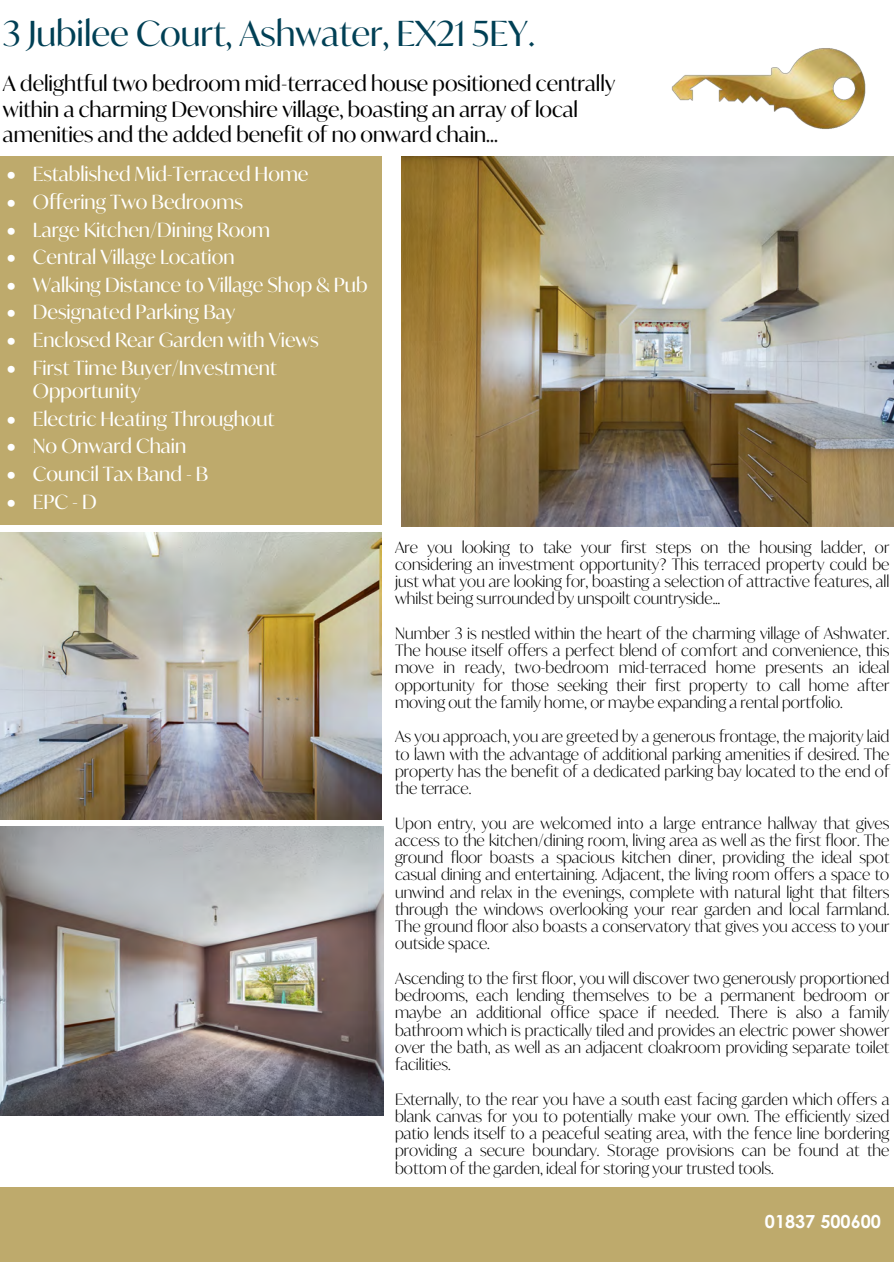
<style>
.page{position:relative;width:894px;height:1264px;background:#fff}
.page>*{position:absolute;margin:0;border:0;box-sizing:border-box;transform-origin:0 0}
.t1{font:34.5px "Ivy Mode";color:#004055}
.t2{font:21px/25.2px "Ivy Mode";color:#000}
.t3{font:19.5px/23.4px "Ivy Mode";color:#fff}
.t4{font:700 18px "Century Gothic";color:#fff}
.t5{font:300 15.6px/17.2px "Ivy Mode";color:#000;text-align:justify}
</style>
<div class="page">
<img style="left:401px;top:156px;width:492px;height:370px">
<img style="left:0;top:532px;width:381px;height:287px">
<img style="left:0;top:826px;width:383px;height:289px">
<div style="left:0;top:1187px;width:893px;height:74px;background:#beaa6c"></div>
<div style="left:0;top:156px;width:381px;height:368px;background:#beaa6c"></div>
<img style="left:671px;top:48px;width:195px;height:81px">
<p class="t1" style="left:3px;top:10px;width:533px">3 Jubilee Court, Ashwater, EX21 5EY.</p>
<p class="t2" style="left:3px;top:71px;width:613px">A delightful two bedroom mid-terraced house positioned centrally within a charming Devonshire village, boasting an array of local amenities and the added benefit of no onward chain...</p>
<p class="t3" style="left:7px;top:162px;width:303px">• Established Mid-Terraced Home</p>
<p class="t3" style="left:7px;top:190px;width:237px">• Offering Two Bedrooms</p>
<p class="t3" style="left:7px;top:217px;width:265px">• Large Kitchen/Dining Room</p>
<p class="t3" style="left:7px;top:245px;width:229px">• Central Village Location</p>
<p class="t3" style="left:7px;top:273px;width:362px">• Walking Distance to Village Shop &amp; Pub</p>
<p class="t3" style="left:7px;top:300px;width:230px">• Designated Parking Bay</p>
<p class="t3" style="left:7px;top:328px;width:313px">• Enclosed Rear Garden with Views</p>
<p class="t3" style="left:33px;top:355px;width:245px;text-indent:-26px">• First Time Buyer/Investment<br>Opportunity</p>
<p class="t3" style="left:7px;top:406px;width:269px">• Electric Heating Throughout</p>
<p class="t3" style="left:7px;top:434px;width:181px">• No Onward Chain</p>
<p class="t3" style="left:7px;top:462px;width:203px">• Council Tax Band - B</p>
<p class="t3" style="left:7px;top:489px;width:92px">• EPC - D</p>
<p class="t5" style="left:395px;top:538px;width:495px">Are you looking to take your first steps on the housing ladder, or considering an investment opportunity? This terraced property could be just what you are looking for, boasting a selection of attractive features, all whilst being surrounded by unspoilt countryside…</p>
<p class="t5" style="left:395px;top:624px;width:495px">Number 3 is nestled within the heart of the charming village of Ashwater.<br>The house itself offers a perfect blend of comfort and convenience, this move in ready, two-bedroom mid-terraced home presents an ideal opportunity for those seeking their first property to call home after moving out the family home, or maybe expanding a rental portfolio.</p>
<p class="t5" style="left:395px;top:727px;width:495px">As you approach, you are greeted by a generous frontage, the majority laid to lawn with the advantage of additional parking amenities if desired. The property has the benefit of a dedicated parking bay located to the end of the terrace.</p>
<p class="t5" style="left:395px;top:814px;width:495px">Upon entry, you are welcomed into a large entrance hallway that gives access to the kitchen/dining room, living area as well as the first floor. The ground floor boasts a spacious kitchen diner, providing the ideal spot casual dining and entertaining. Adjacent, the living room offers a space to unwind and relax in the evenings, complete with natural light that filters through the windows overlooking your rear garden and local farmland.<br>The ground floor also boasts a conservatory that gives you access to your outside space.</p>
<p class="t5" style="left:395px;top:969px;width:495px">Ascending to the first floor, you will discover two generously proportioned bedrooms, each lending themselves to be a permanent bedroom or maybe an additional office space if needed. There is also a family bathroom which is practically tiled and provides an electric power shower over the bath, as well as an adjacent cloakroom providing separate toilet facilities.</p>
<p class="t5" style="left:395px;top:1089px;width:495px">Externally, to the rear you have a south east facing garden which offers a blank canvas for you to potentially make your own. The efficiently sized patio lends itself to a peaceful seating area, with the fence line bordering providing a secure boundary. Storage provisions can be found at the bottom of the garden, ideal for storing your trusted tools.</p>
<p class="t4" style="left:764px;top:1207px;width:118px">01837 500600</p>
</div>
